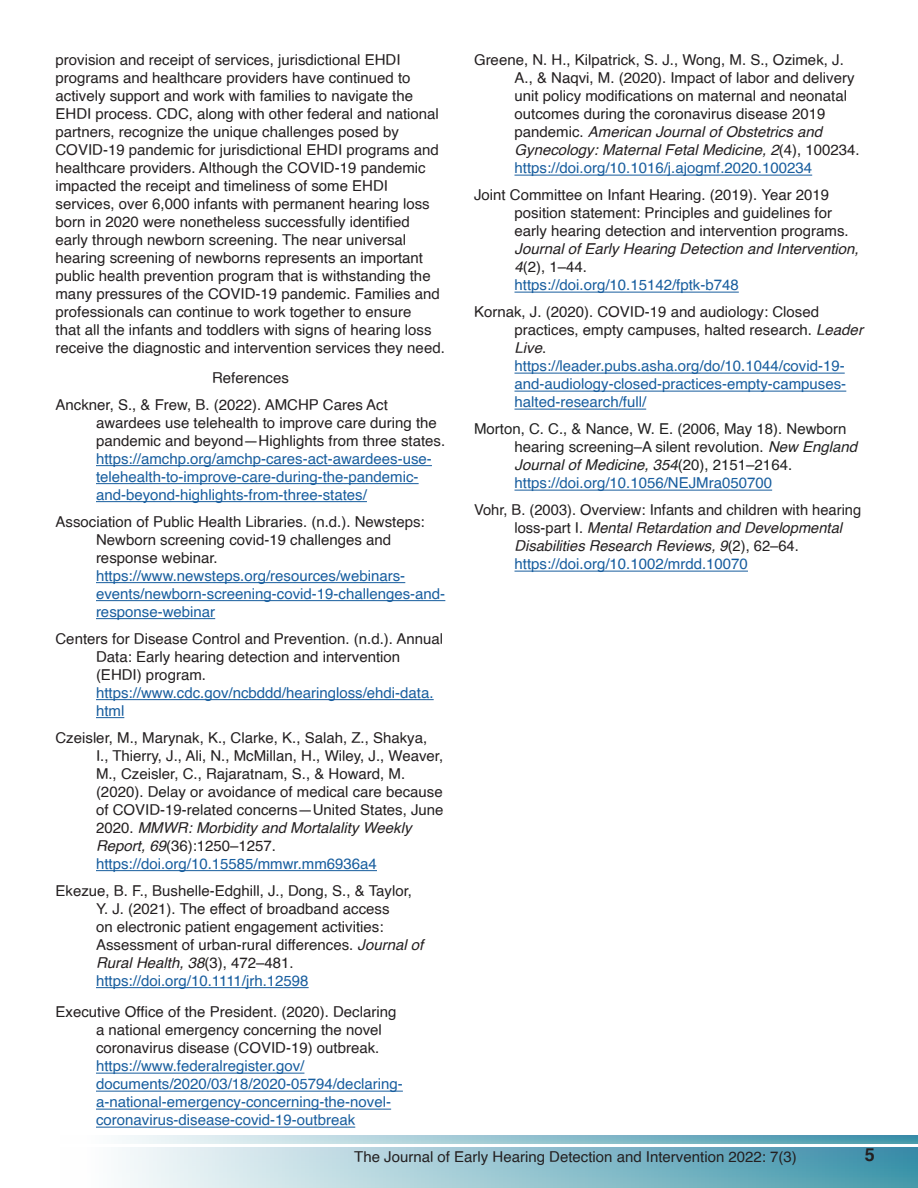
<style>
.page{position:relative;width:918px;height:1188px;background:#fff}
.page>*{position:absolute;margin:0;border:0;box-sizing:border-box;transform-origin:0 0}
.t1{font:700 18px "Helvetica";color:#231f20}
.t2{font:15px/18px "Helvetica";color:#231f20}
.t3{font:15px/18px "Helvetica";color:#175d9e}
.t4{font:15px/18px "Helvetica";color:#212121}
.s1{font-style:italic}
.s2{color:#231f20}
.s3{color:#175d9e}
</style>
<div class="page">
<div style="left:61px;top:1148px;width:857px;height:40px;background:linear-gradient(to right,#fff,#3b91a8)"></div>
<svg style="left:122px;top:1136px;width:796px;height:7px;background:#98c5d1"></svg>
<hr style="left:96px;top:465px;width:336px;height:1px;background:#175d9e">
<hr style="left:96px;top:483px;width:323px;height:1px;background:#175d9e">
<hr style="left:96px;top:501px;width:271px;height:1px;background:#175d9e">
<hr style="left:96px;top:582px;width:309px;height:1px;background:#175d9e">
<hr style="left:96px;top:600px;width:349px;height:1px;background:#175d9e">
<hr style="left:96px;top:618px;width:119px;height:1px;background:#175d9e">
<hr style="left:96px;top:699px;width:338px;height:1px;background:#175d9e">
<svg style="left:96px;top:717px;width:28px;height:1px"></svg>
<hr style="left:96px;top:870px;width:281px;height:1px;background:#175d9e">
<hr style="left:96px;top:987px;width:213px;height:1px;background:#175d9e">
<hr style="left:96px;top:1073px;width:208px;height:1px;background:#175d9e">
<hr style="left:96px;top:1091px;width:307px;height:1px;background:#175d9e">
<hr style="left:96px;top:1109px;width:295px;height:1px;background:#175d9e">
<hr style="left:96px;top:1127px;width:259px;height:1px;background:#175d9e">
<hr style="left:514px;top:175px;width:298px;height:1px;background:#175d9e">
<hr style="left:514px;top:292px;width:225px;height:1px;background:#175d9e">
<hr style="left:514px;top:373px;width:331px;height:1px;background:#175d9e">
<hr style="left:514px;top:391px;width:332px;height:1px;background:#175d9e">
<hr style="left:514px;top:409px;width:132px;height:1px;background:#175d9e">
<hr style="left:514px;top:490px;width:258px;height:1px;background:#175d9e">
<hr style="left:514px;top:571px;width:234px;height:1px;background:#175d9e">
<p class="t2" style="left:56px;top:51px;width:391px">provision and receipt of services, jurisdictional EHDI programs and healthcare providers have continued to actively support and work with families to navigate the EHDI process. CDC, along with other federal and national partners, recognize the unique challenges posed by COVID-19 pandemic for jurisdictional EHDI programs and healthcare providers. Although the COVID-19 pandemic impacted the receipt and timeliness of some EHDI services, over 6,000 infants with permanent hearing loss born in 2020 were nonetheless successfully identified early through newborn screening. The near universal hearing screening of newborns represents an important public health prevention program that is withstanding the many pressures of the COVID-19 pandemic. Families and professionals can continue to work together to ensure<br>that all the infants and toddlers with signs of hearing loss receive the diagnostic and intervention services they need.</p>
<p class="t2" style="left:212px;top:369px;width:78px">References</p>
<p class="t2" style="left:96px;top:396px;width:351px;text-indent:-40px">Anckner, S., &amp; Frew, B. (2022). AMCHP Cares Act awardees use telehealth to improve care during the pandemic and beyond—Highlights from three states.</p>
<p class="t3" style="left:96px;top:450px;width:337px">https://amchp.org/amchp-cares-act-awardees-use&shy;telehealth-to-improve-care-during-the-pandemic&shy;and-beyond-highlights-from-three-states/</p>
<p class="t2" style="left:96px;top:513px;width:330px;text-indent:-40px">Association of Public Health Libraries. (n.d.). Newsteps:<br>Newborn screening covid-19 challenges and response webinar.</p>
<p class="t3" style="left:96px;top:567px;width:351px">https://www.newsteps.org/resources/webinars&shy;events/newborn-screening-covid-19-challenges-and&shy;response-webinar</p>
<p class="t2" style="left:96px;top:630px;width:349px;text-indent:-40px">Centers for Disease Control and Prevention. (n.d.). Annual<br>Data: Early hearing detection and intervention (EHDI) program.</p>
<p class="t3" style="left:96px;top:684px;width:339px">https://www.cdc.gov/ncbddd/hearingloss/ehdi-data. html</p>
<p class="t2" style="left:96px;top:729px;width:349px;text-indent:-40px">Czeisler, M., Marynak, K., Clarke, K., Salah, Z., Shakya,<br>I., Thierry, J., Ali, N., McMillan, H., Wiley, J., Weaver, M., Czeisler, C., Rajaratnam, S., &amp; Howard, M. (2020). Delay or avoidance of medical care because of COVID-19-related concerns—United States, June 2020. <span class="s1">MMWR: Morbidity and Mortalality Weekly Report, 69</span>(36):1250–1257.</p>
<p class="t3" style="left:96px;top:855px;width:282px">https://doi.org/10.15585/mmwr.mm6936a4</p>
<p class="t2" style="left:96px;top:882px;width:329px;text-indent:-40px">Ekezue, B. F., Bushelle-Edghill, J., Dong, S., &amp; Taylor, Y. J. (2021). The effect of broadband access<br>on electronic patient engagement activities:<br>Assessment of urban-rural differences. <span class="s1">Journal of Rural Health, 38</span>(3), 472–481.</p>
<p class="t3" style="left:96px;top:972px;width:214px">https://doi.org/10.1111/jrh.12598</p>
<p class="t2" style="left:96px;top:1003px;width:302px;text-indent:-40px">Executive Office of the President. (2020). Declaring a national emergency concerning the novel coronavirus disease (COVID-19) outbreak.</p>
<p class="t3" style="left:96px;top:1057px;width:308px">https://www.federalregister.gov/ documents/2020/03/18/2020-05794/declaring&shy;a-national-emergency-concerning-the-novel&shy;coronavirus-disease-covid-19-outbreak</p>
<p class="t2" style="left:514px;top:51px;width:347px;text-indent:-40px">Greene, N. H., Kilpatrick, S. J., Wong, M. S., Ozimek, J.<br>A., &amp; Naqvi, M. (2020). Impact of labor and delivery unit policy modifications on maternal and neonatal outcomes during the coronavirus disease 2019 pandemic. <span class="s1">American Journal of Obstetrics and Gynecology: Maternal Fetal Medicine, 2</span>(4), 100234.</p>
<p class="t3" style="left:514px;top:159px;width:299px">https://doi.org/10.1016/j.ajogmf.2020.100234</p>
<p class="t2" style="left:514px;top:186px;width:346px;text-indent:-40px">Joint Committee on Infant Hearing. (2019). Year 2019 position statement: Principles and guidelines for early hearing detection and intervention programs.<br><span class="s1">Journal of Early Hearing Detection and Intervention, 4</span>(2), 1–44.</p>
<p class="t3" style="left:514px;top:276px;width:226px">https://doi.org/10.15142/fptk-b748</p>
<p class="t2" style="left:514px;top:303px;width:350px;text-indent:-40px">Kornak, J. (2020). COVID-19 and audiology: Closed practices, empty campuses, halted research. <span class="s1">Leader<br>Live</span>.</p>
<p class="t3" style="left:514px;top:357px;width:333px;text-align:justify">https://leader.pubs.asha.org/do/10.1044/covid-19- and-audiology-closed-practices-empty-campuses&shy;halted-research/full/</p>
<p class="t4" style="left:514px;top:420px;width:344px;text-indent:-40px">Morton, C. C., &amp; Nance, W. E. (2006, May 18). Newborn hearing screening–A silent revolution. <span class="s1">New England Journal of Medicine, 354</span>(20), 2151<span class="s2">–</span>2164. <span class="s3">https://doi.org/10.1056/NEJMra050700</span></p>
<p class="t2" style="left:514px;top:501px;width:348px;text-indent:-40px">Vohr, B. (2003). Overview: Infants and children with hearing loss-part I. <span class="s1">Mental Retardation and Developmental<br>Disabilities Research Reviews, 9</span>(2), 62–64.</p>
<p class="t3" style="left:514px;top:555px;width:235px">https://doi.org/10.1002/mrdd.10070</p>
<p class="t2" style="left:354px;top:1148px;width:444px">The Journal of Early Hearing Detection and Intervention 2022: 7(3)</p>
<p class="t1" style="left:865px;top:1140px;width:12px">5</p>
</div>
